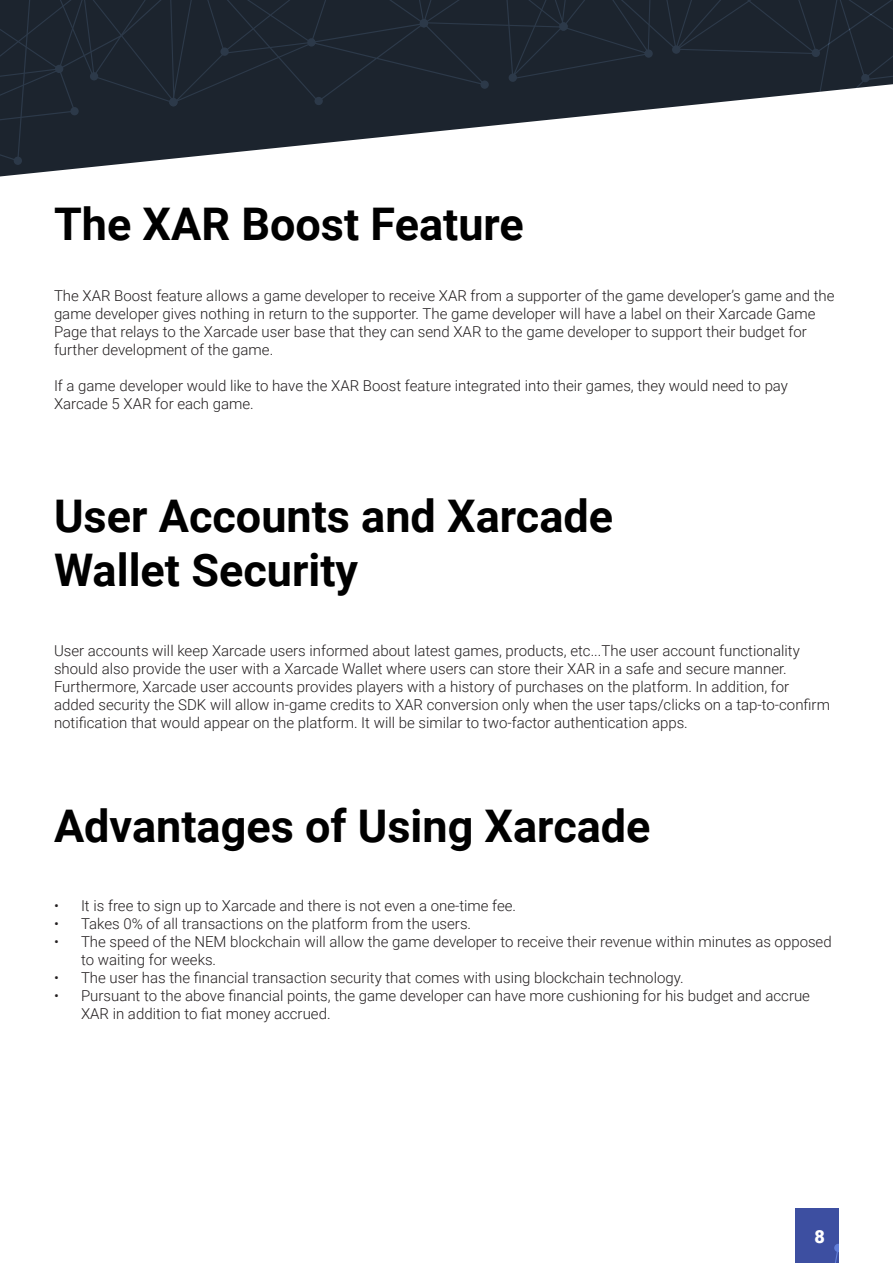
<style>
.page{position:relative;width:893px;height:1263px;background:#fff}
.page>*{position:absolute;margin:0;border:0;box-sizing:border-box;transform-origin:0 0}
.t1{font:700 45px/54px "Roboto";color:#000}
.t2{font:900 18px "Roboto";color:#fff}
.t3{font:300 15px/18px "Roboto";color:#231f20}
</style>
<div class="page">
<div style="left:796px;top:1209px;width:43px;height:54px;background:#3d4fa1"></div>
<svg style="left:0;top:162px;width:140px;height:14px"></svg>
<div style="left:14px;top:157px;width:8px;height:8px;background:#2c3949;border-radius:50%"></div>
<svg style="left:0;top:0;width:397px;height:162px;background:#28303a"></svg>
<svg style="left:397px;top:0;width:496px;height:136px"></svg>
<svg style="left:811px;top:1208px;width:28px;height:55px"></svg>
<p class="t1" style="left:54px;top:195px;width:471px">The XAR Boost Feature</p>
<p class="t3" style="left:54px;top:286px;width:782px">The XAR Boost feature allows a game developer to receive XAR from a supporter of the game developer’s game and the game developer gives nothing in return to the supporter. The game developer will have a label on their Xarcade Game Page that relays to the Xarcade user base that they can send XAR to the game developer to support their budget for further development of the game.</p>
<p class="t3" style="left:54px;top:376px;width:735px">If a game developer would like to have the XAR Boost feature integrated into their games, they would need to pay<br>Xarcade 5 XAR for each game.</p>
<p class="t1" style="left:54px;top:487px;width:561px">User Accounts and Xarcade<br>Wallet Security</p>
<p class="t3" style="left:54px;top:641px;width:747px">User accounts will keep Xarcade users informed about latest games, products, etc...The user account functionality should also provide the user with a Xarcade Wallet where users can store their XAR in a safe and secure manner.</p>
<p class="t3" style="left:54px;top:677px;width:737px">Furthermore, Xarcade user accounts provides players with a history of purchases on the platform. In addition, for</p>
<p class="t3" style="left:54px;top:695px;width:777px">added security the SDK will allow in-game credits to XAR conversion only when the user taps/clicks on a tap-to-confirm</p>
<p class="t3" style="left:54px;top:713px;width:635px">notification that would appear on the platform. It will be similar to two-factor authentication apps.</p>
<p class="t1" style="left:54px;top:797px;width:598px">Advantages of Using Xarcade</p>
<p class="t3" style="left:54px;top:896px;width:464px">• It is free to sign up to Xarcade and there is not even a one-time fee.</p>
<p class="t3" style="left:54px;top:914px;width:419px">• Takes 0% of all transactions on the platform from the users.</p>
<p class="t3" style="left:81px;top:932px;width:752px;text-indent:-27px">• The speed of the NEM blockchain will allow the game developer to receive their revenue within minutes as opposed to waiting for weeks.</p>
<p class="t3" style="left:54px;top:968px;width:631px">• The user has the financial transaction security that comes with using blockchain technology.</p>
<p class="t3" style="left:81px;top:986px;width:730px;text-indent:-27px">• Pursuant to the above financial points, the game developer can have more cushioning for his budget and accrue<br>XAR in addition to fiat money accrued.</p>
<p class="t2" style="left:814px;top:1224px;width:12px">8</p>
</div>
